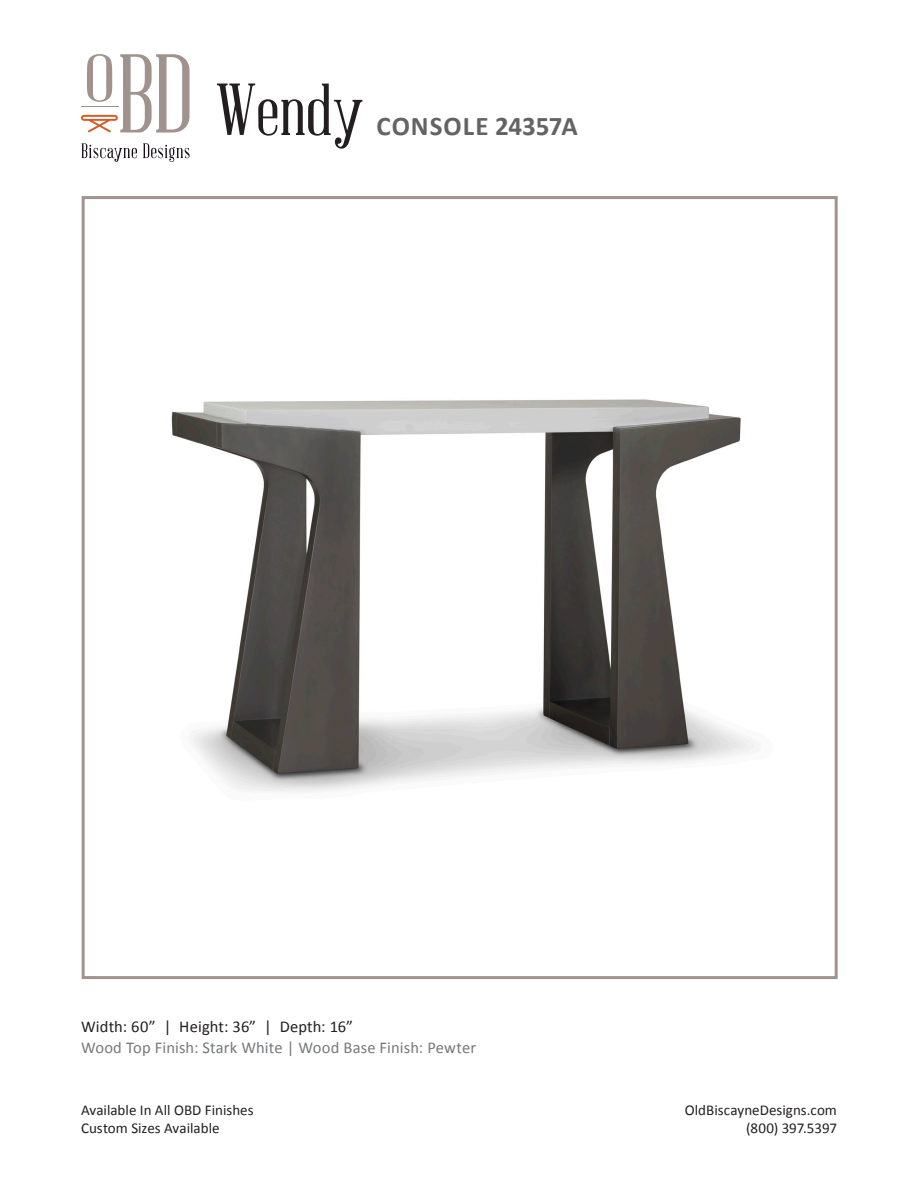
<style>
.page{position:relative;width:918px;height:1188px;background:#fff}
.page>*{position:absolute;margin:0;border:0;box-sizing:border-box;transform-origin:0 0}
.t1{font:72px "Abraham Lincoln";color:#231f20}
.t2{font:700 27px "Calibri";letter-spacing:.035em;color:#636366}
.t3{font:16.5px "Calibri";letter-spacing:.005em;color:#76787b}
.t4{font:16.5px "Calibri";letter-spacing:.01em;color:#231f20}
.t5{font:15px "Calibri";color:#231f20}
</style>
<div class="page">
<svg style="left:82px;top:143px;width:55px;height:19px"></svg>
<svg style="left:143px;top:143px;width:47px;height:19px"></svg>
<svg style="left:81px;top:54px;width:109px;height:79px"></svg>
<img style="left:171px;top:399px;width:584px;height:393px">
<div style="left:82px;top:196px;width:756px;height:783px;border:3px solid #a0938e"></div>
<p class="t1" style="left:216px;top:72px;width:148px">Wendy</p>
<p class="t2" style="left:377px;top:109px;width:203px">CONSOLE 24357A</p>
<p class="t4" style="left:81px;top:1016px;width:274px">Width: 60” | Height: 36” | Depth: 16”</p>
<p class="t3" style="left:81px;top:1037px;width:397px">Wood Top Finish: Stark White | Wood Base Finish: Pewter</p>
<p class="t5" style="left:81px;top:1101px;width:174px">Available In All OBD Finishes</p>
<p class="t5" style="left:685px;top:1101px;width:154px">OldBiscayneDesigns.com</p>
<p class="t5" style="left:81px;top:1119px;width:140px">Custom Sizes Available</p>
<p class="t5" style="left:746px;top:1119px;width:92px">(800) 397.5397</p>
</div>
